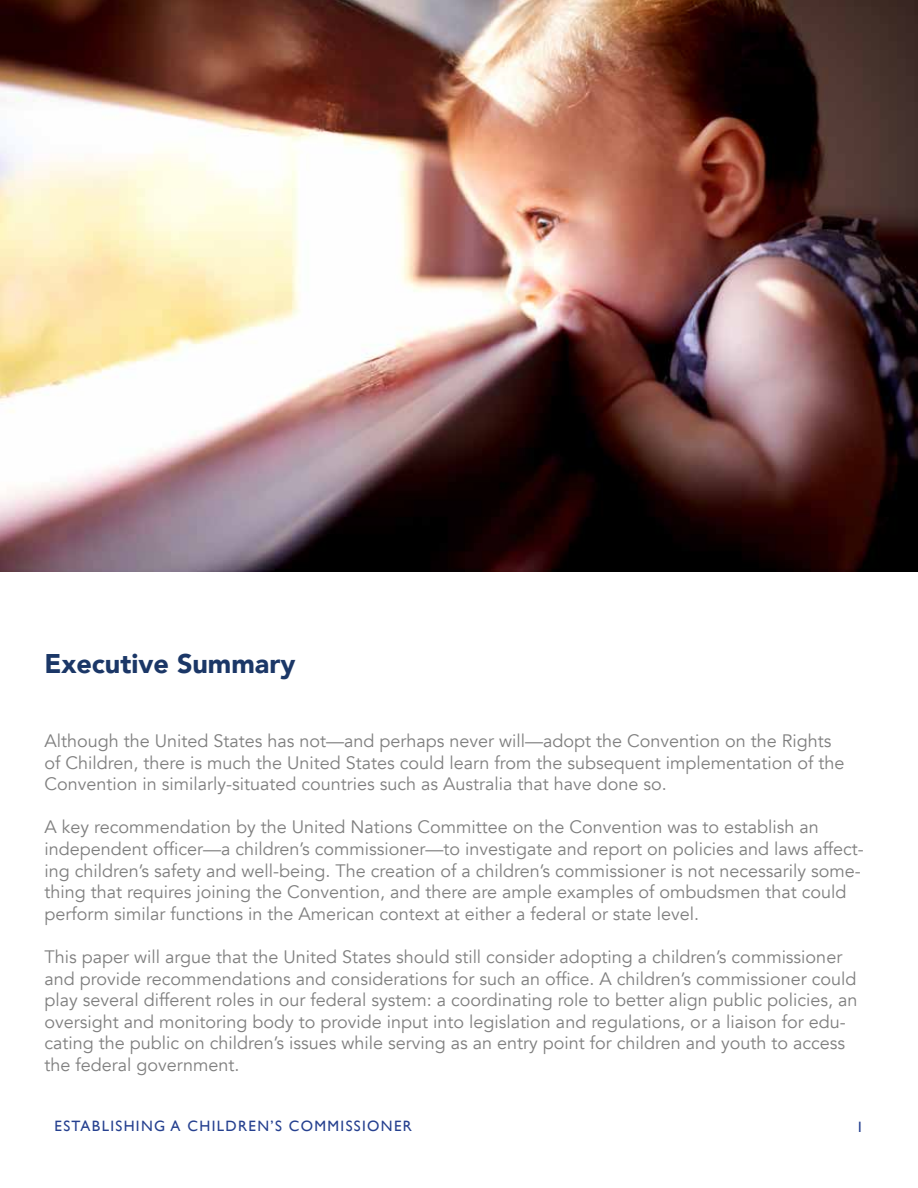
<style>
.page{position:relative;width:918px;height:1188px;background:#fff}
.page>*{position:absolute;margin:0;border:0;box-sizing:border-box;transform-origin:0 0}
.t1{font:900 27px "Avenir";color:#1b3767}
.t2{font:18px/21.6px "Avenir";color:#7f7f7f}
.t3{font:15px "Gill Sans";letter-spacing:.09em;color:#25408f}
</style>
<div class="page">
<img style="left:0;top:0;width:918px;height:571px">
<h1 class="t1" style="left:44px;top:640px;width:253px">Executive Summary</h1>
<p class="t2" style="left:44px;top:730px;width:801px">Although the United States has not—and perhaps never will—adopt the Convention on the Rights of Children, there is much the United States could learn from the subsequent implementation of the<br>Convention in similarly-situated countries such as Australia that have done so.</p>
<p class="t2" style="left:44px;top:817px;width:821px">A key recommendation by the United Nations Committee on the Convention was to establish an independent officer—a children’s commissioner—to investigate and report on policies and laws affect&shy;ing children’s safety and well-being. The creation of a children’s commissioner is not necessarily some&shy;thing that requires joining the Convention, and there are ample examples of ombudsmen that could perform similar functions in the American context at either a federal or state level.</p>
<p class="t2" style="left:44px;top:946px;width:815px">This paper will argue that the United States should still consider adopting a children’s commissioner and provide recommendations and considerations for such an office. A children’s commissioner could play several different roles in our federal system: a coordinating role to better align public policies, an oversight and monitoring body to provide input into legislation and regulations, or a liaison for edu&shy;cating the public on children’s issues while serving as an entry point for children and youth to access the federal government.</p>
<p class="t3" style="left:55px;top:1117px;width:359px">ESTABLISHING A CHILDREN’S COMMISSIONER</p>
<p class="t3" style="left:856px;top:1118px;width:9px">1</p>
</div>
